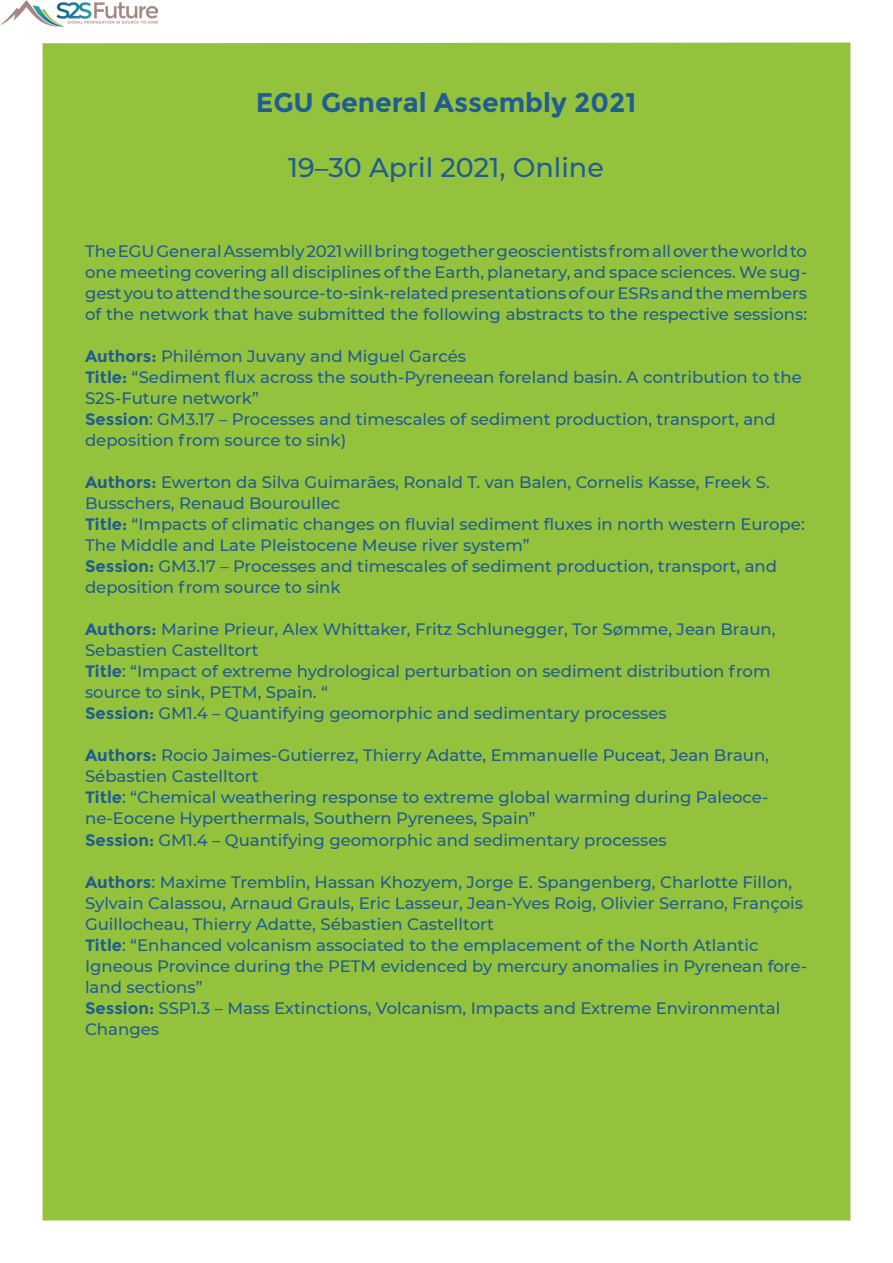
<style>
.page{position:relative;width:893px;height:1263px;background:#fff}
.page>*{position:absolute;margin:0;border:0;box-sizing:border-box;transform-origin:0 0}
.Folio-_Section_title{font:700 27px "Montserrat";color:#205d91}
.Folio-_Section_title-2{font:500 27px "Montserrat";color:#205d91}
.Folio-_Section_title-3{font:500 16.5px/21px "Montserrat";color:#205d91}
.s1{font-weight:700}
</style>
<div class="page">
<div style="left:43px;top:43px;width:807px;height:1177px;background:#95c23d"></div>
<img style="left:0;top:0;width:158px;height:27px">
<p class="Folio-_Section_title" style="left:256px;top:87px;width:382px">EGU General Assembly 2021</p>
<p class="Folio-_Section_title-2" style="left:288px;top:149px;width:317px">19–30 April 2021, Online</p>
<p class="Folio-_Section_title-3" style="left:85px;top:240px;width:724px;text-align:justify">The EGU General Assembly 2021 will bring together geoscientists from all over the world to one meeting covering all disciplines of the Earth, planetary, and space sciences. We sug&shy;gest you to attend the source-to-sink-related presentations of our ESRs and the members of the network that have submitted the following abstracts to the respective sessions:</p>
<p class="Folio-_Section_title-3" style="left:85px;top:345px;width:382px"><span class="s1">Authors:</span> Philémon Juvany and Miguel Garcés</p>
<p class="Folio-_Section_title-3" style="left:85px;top:366px;width:718px"><span class="s1">Title:</span> “Sediment flux across the south-Pyreneean foreland basin. A contribution to the<br>S2S-Future network”</p>
<p class="Folio-_Section_title-3" style="left:85px;top:408px;width:692px"><span class="s1">Session</span>: GM3.17 – Processes and timescales of sediment production, transport, and deposition from source to sink)</p>
<p class="Folio-_Section_title-3" style="left:85px;top:471px;width:686px"><span class="s1">Authors:</span> Ewerton da Silva Guimarães, Ronald T. van Balen, Cornelis Kasse, Freek S.<br>Busschers, Renaud Bouroullec</p>
<p class="Folio-_Section_title-3" style="left:85px;top:513px;width:721px"><span class="s1">Title:</span> “Impacts of climatic changes on fluvial sediment fluxes in north western Europe:<br>The Middle and Late Pleistocene Meuse river system”</p>
<p class="Folio-_Section_title-3" style="left:85px;top:555px;width:693px"><span class="s1">Session:</span> GM3.17 – Processes and timescales of sediment production, transport, and deposition from source to sink</p>
<p class="Folio-_Section_title-3" style="left:85px;top:618px;width:692px"><span class="s1">Authors:</span> Marine Prieur, Alex Whittaker, Fritz Schlunegger, Tor Sømme, Jean Braun,<br>Sebastien Castelltort</p>
<p class="Folio-_Section_title-3" style="left:85px;top:660px;width:687px"><span class="s1">Title</span>: “Impact of extreme hydrological perturbation on sediment distribution from source to sink, PETM, Spain. “</p>
<p class="Folio-_Section_title-3" style="left:85px;top:702px;width:583px"><span class="s1">Session:</span> GM1.4 – Quantifying geomorphic and sedimentary processes</p>
<p class="Folio-_Section_title-3" style="left:85px;top:744px;width:685px"><span class="s1">Authors:</span> Rocio Jaimes-Gutierrez, Thierry Adatte, Emmanuelle Puceat, Jean Braun,<br>Sébastien Castelltort</p>
<p class="Folio-_Section_title-3" style="left:85px;top:786px;width:685px"><span class="s1">Title</span>: “Chemical weathering response to extreme global warming during Paleoce&shy;ne-Eocene Hyperthermals, Southern Pyrenees, Spain”</p>
<p class="Folio-_Section_title-3" style="left:85px;top:828px;width:583px"><span class="s1">Session:</span> GM1.4 – Quantifying geomorphic and sedimentary processes</p>
<p class="Folio-_Section_title-3" style="left:85px;top:870px;width:719px"><span class="s1">Authors</span>: Maxime Tremblin, Hassan Khozyem, Jorge E. Spangenberg, Charlotte Fillon,<br>Sylvain Calassou, Arnaud Grauls, Eric Lasseur, Jean-Yves Roig, Olivier Serrano, François<br>Guillocheau, Thierry Adatte, Sébastien Castelltort</p>
<p class="Folio-_Section_title-3" style="left:85px;top:933px;width:723px"><span class="s1">Title</span>: “Enhanced volcanism associated to the emplacement of the North Atlantic<br>Igneous Province during the PETM evidenced by mercury anomalies in Pyrenean fore&shy;land sections”</p>
<p class="Folio-_Section_title-3" style="left:85px;top:996px;width:697px"><span class="s1">Session:</span> SSP1.3 – Mass Extinctions, Volcanism, Impacts and Extreme Environmental<br>Changes</p>
</div>
